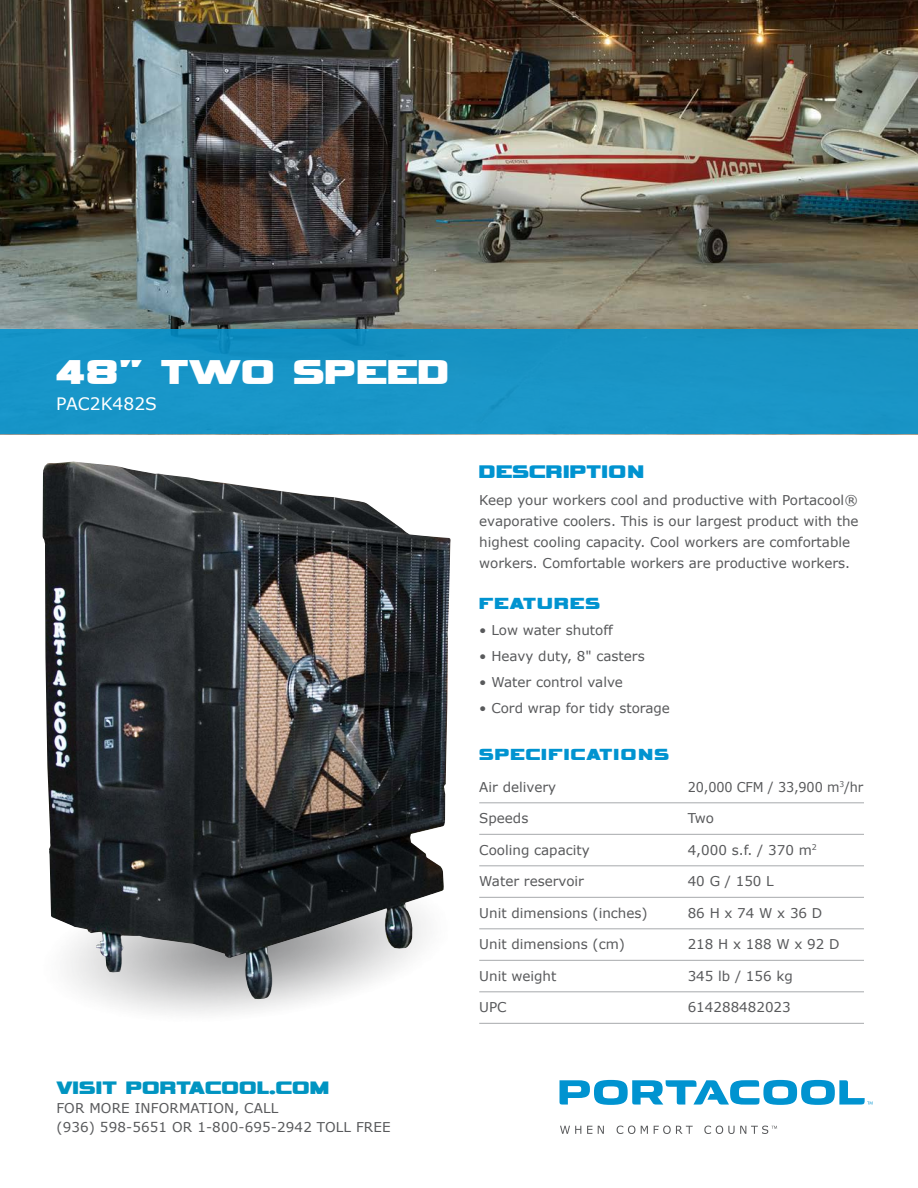
<style>
.page{position:relative;width:918px;height:1188px;background:#fff}
.page>*{position:absolute;margin:0;border:0;box-sizing:border-box;transform-origin:0 0}
.t1{font:48.15px "Vipnagorgialla";letter-spacing:.02em;color:#fff}
.t2{font:25.5px "Vipnagorgialla";letter-spacing:.02em;color:#0093d0}
.t3{font:25.2px "Vipnagorgialla";letter-spacing:.01em;color:#0094c1}
.t4{font:22.5px "Vipnagorgialla";letter-spacing:.06em;color:#0093d0}
.t5{font:17.1px "Verdana";color:#fff}
.t6{font:13.5px/21px "Verdana";color:#58595b}
.t7{font:13.5px "Verdana";color:#58595b;scale:.95 1}
</style>
<div class="page">
<img style="left:0;top:0;width:918px;height:329px">
<div style="left:0;top:329px;width:918px;height:105px;background:#1894c7"></div>
<svg style="left:560px;top:1080px;width:313px;height:25px"></svg>
<svg style="left:560px;top:1126px;width:21px;height:8px"></svg>
<svg style="left:587px;top:1126px;width:5px;height:8px"></svg>
<svg style="left:598px;top:1126px;width:6px;height:8px"></svg>
<svg style="left:617px;top:1126px;width:18px;height:8px"></svg>
<svg style="left:641px;top:1126px;width:7px;height:8px"></svg>
<svg style="left:654px;top:1126px;width:39px;height:8px"></svg>
<svg style="left:704px;top:1126px;width:73px;height:8px"></svg>
<img style="left:43px;top:462px;width:408px;height:537px">
<hr style="left:479px;top:802px;width:385px;height:1px;background:#a7a9ac">
<hr style="left:479px;top:834px;width:385px;height:1px;background:#a7a9ac">
<hr style="left:479px;top:865px;width:385px;height:1px;background:#a7a9ac">
<hr style="left:479px;top:897px;width:385px;height:1px;background:#a7a9ac">
<hr style="left:479px;top:928px;width:385px;height:1px;background:#a7a9ac">
<hr style="left:479px;top:960px;width:385px;height:1px;background:#a7a9ac">
<hr style="left:479px;top:991px;width:385px;height:1px;background:#a7a9ac">
<hr style="left:479px;top:1023px;width:385px;height:1px;background:#a7a9ac">
<h1 class="t1" style="left:56px;top:351px;width:394px">48" TWO SPEED</h1>
<p class="t5" style="left:56px;top:392px;width:102px">PAC2K482S</p>
<h3 class="t3" style="left:56px;top:1077px;width:274px">VISIT PORTACOOL.COM</h3>
<p class="t6" style="left:56px;top:1099px;width:336px;line-height:18.6px">FOR MORE INFORMATION, CALL<br>(936) 598-5651 OR 1-800-695-2942 TOLL FREE</p>
<h2 class="t2" style="left:479px;top:460px;width:166px">DESCRIPTION</h2>
<p class="t6" style="left:479px;top:489px;width:381px">Keep your workers cool and productive with Portacool® evaporative coolers. This is our largest product with the highest cooling capacity. Cool workers are comfortable workers. Comfortable workers are productive workers.</p>
<h3 class="t4" style="left:479px;top:593px;width:122px">FEATURES</h3>
<p class="t6" style="left:479px;top:619px;width:135px">• Low water shutoff</p>
<p class="t6" style="left:479px;top:645px;width:167px">• Heavy duty, 8" casters</p>
<p class="t6" style="left:479px;top:671px;width:145px">• Water control valve</p>
<p class="t6" style="left:479px;top:697px;width:192px">• Cord wrap for tidy storage</p>
<h3 class="t4" style="left:479px;top:745px;width:191px">SPECIFICATIONS</h3>
<p class="t6" style="left:479px;top:776px;width:78px">Air delivery</p>
<p class="t7" style="left:688px;top:777px;width:186px">20,000 CFM / 33,900 m<sup>3</sup>/hr</p>
<p class="t6" style="left:479px;top:808px;width:51px">Speeds</p>
<p class="t6" style="left:688px;top:808px;width:28px">Two</p>
<p class="t6" style="left:479px;top:839px;width:112px">Cooling capacity</p>
<p class="t6" style="left:688px;top:839px;width:131px">4,000 s.f. / 370 m<sup>2</sup></p>
<p class="t6" style="left:479px;top:871px;width:106px">Water reservoir</p>
<p class="t6" style="left:688px;top:871px;width:88px">40 G / 150 L</p>
<p class="t6" style="left:479px;top:902px;width:170px">Unit dimensions (inches)</p>
<p class="t6" style="left:688px;top:902px;width:136px">86 H x 74 W x 36 D</p>
<p class="t6" style="left:479px;top:934px;width:147px">Unit dimensions (cm)</p>
<p class="t6" style="left:688px;top:934px;width:153px">218 H x 188 W x 92 D</p>
<p class="t6" style="left:479px;top:965px;width:79px">Unit weight</p>
<p class="t6" style="left:688px;top:965px;width:107px">345 lb / 156 kg</p>
<p class="t6" style="left:479px;top:997px;width:29px">UPC</p>
<p class="t6" style="left:688px;top:997px;width:105px">614288482023</p>
</div>
